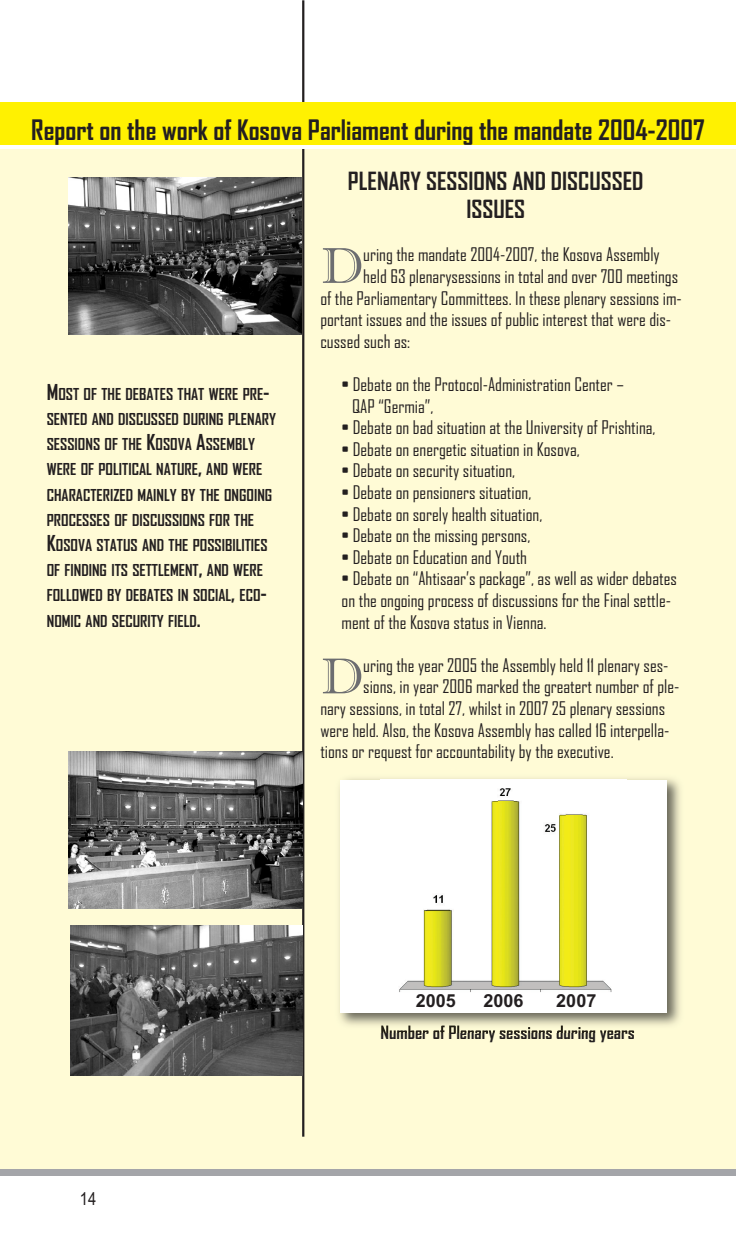
<style>
.page{position:relative;width:736px;height:1246px;background:#fff}
.page>*{position:absolute;margin:0;border:0;box-sizing:border-box;transform-origin:0 0}
.t1{font:50.4px "Imprint MT Shadow";color:#6c6d70}
.t2{font:700 27px "Agency FB";color:#231f20}
.t3{font:700 24px/28.8px "Agency FB";color:#231f20;text-align:center}
.t4{font:18px/21.6px "Agency FB";color:#231f20}
.t5{font:700 18px "Agency FB";color:#231f20}
.t6{font:700 18px "Arial";color:#231f20}
.t7{font:18px "Arial Narrow";color:#231f20}
.t8{font:700 15.75px/25.2px "Agency FB";color:#231f20}
.s1{font-size:21px}
</style>
<div class="page">
<div style="left:0;top:149px;width:735px;height:1020px;background:#fffbd6"></div>
<hr style="left:302px;top:0;width:2px;height:1137px;background:#231f20">
<hr style="left:0;top:145px;width:735px;height:4px;background:#fff">
<div style="left:0;top:1169px;width:735px;height:7px;background:#a4a5a9"></div>
<div style="left:0;top:103px;width:735px;height:42px;background:#fff101"></div>
<img style="left:68px;top:177px;width:233px;height:157px">
<img style="left:69px;top:751px;width:233px;height:158px">
<img style="left:70px;top:925px;width:232px;height:150px">
<img style="left:339px;top:778px;width:341px;height:254px">
<img style="left:381px;top:1025px;width:138px;height:7px">
<div style="left:340px;top:780px;width:327px;height:233px;background:#fff"></div>
<img style="left:399px;top:788px;width:213px;height:204px">
<h2 class="t2" style="left:31px;top:115px;width:675px">Report on the work of Kosova Parliament during the mandate 2004-2007</h2>
<p class="t8" style="left:47px;top:382px;width:231px"><span class="s1">M</span>OST OF THE DEBATES THAT WERE PRE<span class="s1">-</span>SENTED AND DISCUSSED DURING PLENARY SESSIONS OF THE <span class="s1">K</span>OSOVA <span class="s1">A</span>SSEMBLY WERE OF POLITICAL NATURE<span class="s1">,</span> AND WERE CHARACTERIZED MAINLY BY THE ONGOING PROCESSES OF DISCUSSIONS FOR THE <span class="s1">K</span>OSOVA STATUS AND THE POSSIBILITIES OF FINDING ITS SETTLEMENT<span class="s1">,</span> AND WERE FOLLOWED BY DEBATES IN SOCIAL<span class="s1">,</span> ECO<span class="s1">-</span>NOMIC AND SECURITY FIELD<span class="s1">.</span></p>
<h3 class="t3" style="left:348px;top:167px;width:297px">PLENARY SESSIONS AND DISCUSSED<br>ISSUES</h3>
<h1 class="t1" style="left:320px;top:236px;width:45px">D</h1>
<p class="t4" style="left:363px;top:244px;width:298px">uring the mandate 2004-2007, the Kosova Assembly</p>
<p class="t4" style="left:363px;top:266px;width:316px">held 63 plenarysessions in total and over 700 meetings</p>
<p class="t4" style="left:320px;top:287px;width:363px">of the Parliamentary Committees. In these plenary sessions im-</p>
<p class="t4" style="left:320px;top:309px;width:352px">portant issues and the issues of public interest that were dis-</p>
<p class="t4" style="left:320px;top:331px;width:91px">cussed such as:</p>
<p class="t4" style="left:352px;top:374px;width:273px;text-indent:-11px">• Debate on the Protocol-Administration Center –<br>QAP “Germia”,</p>
<p class="t4" style="left:341px;top:417px;width:315px">• Debate on bad situation at the University of Prishtina,</p>
<p class="t4" style="left:341px;top:439px;width:240px">• Debate on energetic situation in Kosova,</p>
<p class="t4" style="left:341px;top:460px;width:175px">• Debate on security situation,</p>
<p class="t4" style="left:341px;top:482px;width:191px">• Debate on pensioners situation,</p>
<p class="t4" style="left:341px;top:503px;width:202px">• Debate on sorely health situation,</p>
<p class="t4" style="left:341px;top:525px;width:190px">• Debate on the missing persons,</p>
<p class="t4" style="left:341px;top:547px;width:187px">• Debate on Education and Youth</p>
<p class="t4" style="left:341px;top:568px;width:337px">• Debate on “Ahtisaar’s package”, as well as wider debates on the ongoing process of discussions for the Final settle&shy;ment of the Kosova status in Vienna.</p>
<h1 class="t1" style="left:320px;top:646px;width:45px">D</h1>
<p class="t4" style="left:363px;top:655px;width:307px">uring the year 2005 the Assembly held 11 plenary ses-</p>
<p class="t4" style="left:363px;top:676px;width:317px">sions, in year 2006 marked the greatert number of ple-</p>
<p class="t4" style="left:320px;top:698px;width:346px">nary sessions, in total 27, whilst in 2007 25 plenary sessions</p>
<p class="t4" style="left:320px;top:719px;width:350px">were held. Also, the Kosova Assembly has called 16 interpella-</p>
<p class="t4" style="left:320px;top:741px;width:295px">tions or request for accountability by the executive.</p>
<p class="t7" style="left:80px;top:1188px;width:18px">14</p>
<p class="t6" style="left:416px;top:990px;width:42px">2005</p>
<p class="t6" style="left:483px;top:990px;width:42px">2006</p>
<p class="t6" style="left:556px;top:990px;width:42px">2007</p>
<p class="t5" style="left:380px;top:1022px;width:256px">Number of Plenary sessions during years</p>
</div>
